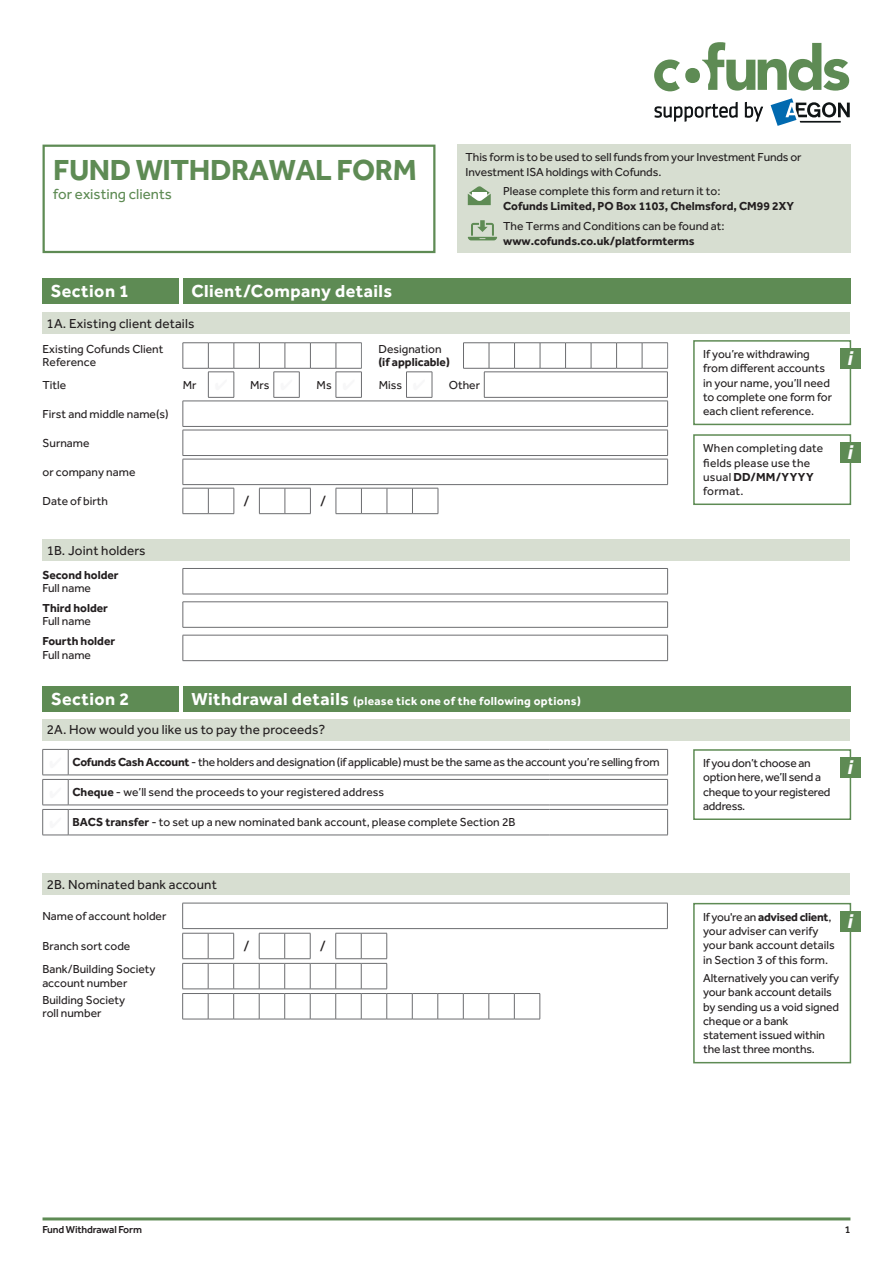
<style>
.page{position:relative;width:893px;height:1263px;background:#fff}
.page>*{position:absolute;margin:0;border:0;box-sizing:border-box;transform-origin:0 0}
.t1{font:700 30px "Effra";letter-spacing:-.015em;color:#5e8b54}
.t2{font:italic 700 20.7px "Effra";color:#fff}
.t3{font:700 18px "Effra";letter-spacing:.025em;color:#fff}
.t4{font:15px "Effra";color:#5e8b54}
.t5{font:15px "Effra";color:#231f20}
.t6{font:13.5px "Effra";letter-spacing:.01em;color:#231f20}
.t7{font:12px/14.2px "Effra";color:#231f20}
.t8{font:12px/14.2px "Effra";letter-spacing:-.02em;color:#231f20}
.t9{font:700 12px "Effra";color:#231f20}
.t10{font:12px/14.2px "Effra";letter-spacing:.02em;color:#231f20}
.t11{font:700 12px "Effra";letter-spacing:.025em;color:#fff}
.t12{font:500 10.5px "Effra";letter-spacing:-.015em;color:#231f20}
.s1{color:#f7f7f8}
.s2{font-size:18px}
.s3{font-weight:700}
</style>
<div class="page">
<hr style="left:43px;top:1217px;width:807px;height:3px;background:#5e8b54">
<svg style="left:702px;top:42px;width:147px;height:49px"></svg>
<svg style="left:654px;top:60px;width:26px;height:31px"></svg>
<div style="left:685px;top:68px;width:15px;height:15px;background:#5e8b54;border-radius:50%"></div>
<svg style="left:771px;top:98px;width:79px;height:28px"></svg>
<svg style="left:655px;top:102px;width:108px;height:20px"></svg>
<div style="left:457px;top:145px;width:393px;height:108px;background:#d7ded1"></div>
<svg style="left:468px;top:186px;width:23px;height:19px"></svg>
<svg style="left:468px;top:220px;width:29px;height:20px"></svg>
<div style="left:43px;top:145px;width:392px;height:108px;border:2px solid #5e8b54"></div>
<div style="left:183px;top:279px;width:667px;height:25px;background:#5e8b54"></div>
<div style="left:42px;top:279px;width:136px;height:25px;background:#5e8b54"></div>
<div style="left:42px;top:313px;width:808px;height:21px;background:#d7ded1"></div>
<div style="left:693px;top:340px;width:158px;height:85px;border:2px solid #5e8b54"></div>
<div style="left:840px;top:348px;width:21px;height:20px;background:#5e8b54"></div>
<svg style="left:182px;top:342px;width:486px;height:172px"></svg>
<svg style="left:182px;top:568px;width:486px;height:26px"></svg>
<hr style="left:183px;top:594px;width:485px;height:1px;background:#6c6d70">
<hr style="left:183px;top:601px;width:485px;height:1px;background:#6c6d70">
<svg style="left:182px;top:602px;width:486px;height:25px"></svg>
<hr style="left:183px;top:627px;width:485px;height:1px;background:#6c6d70">
<svg style="left:182px;top:635px;width:486px;height:26px"></svg>
<hr style="left:183px;top:660px;width:485px;height:1px;background:#6c6d70">
<div style="left:43px;top:539px;width:807px;height:22px;background:#d7ded1"></div>
<div style="left:43px;top:719px;width:807px;height:21px;background:#d7ded1"></div>
<div style="left:43px;top:873px;width:807px;height:22px;background:#d7ded1"></div>
<div style="left:693px;top:749px;width:158px;height:71px;border:2px solid #5e8b54"></div>
<div style="left:840px;top:758px;width:21px;height:20px;background:#5e8b54"></div>
<div style="left:693px;top:903px;width:158px;height:160px;border:2px solid #5e8b54"></div>
<div style="left:840px;top:911px;width:21px;height:20px;background:#5e8b54"></div>
<div style="left:43px;top:686px;width:136px;height:26px;background:#5e8b54"></div>
<div style="left:183px;top:686px;width:667px;height:26px;background:#5e8b54"></div>
<svg style="left:69px;top:774px;width:598px;height:61px"></svg>
<hr style="left:68px;top:775px;width:482px;height:1px;background:#6c6d70">
<hr style="left:550px;top:775px;width:118px;height:1px;background:#6c6d70">
<hr style="left:550px;top:779px;width:118px;height:1px;background:#6c6d70">
<hr style="left:68px;top:805px;width:482px;height:1px;background:#6c6d70">
<hr style="left:550px;top:805px;width:118px;height:1px;background:#6c6d70">
<hr style="left:550px;top:809px;width:118px;height:1px;background:#6c6d70">
<svg style="left:667px;top:750px;width:1px;height:85px"></svg>
<hr style="left:68px;top:835px;width:482px;height:1px;background:#6c6d70">
<hr style="left:550px;top:835px;width:118px;height:1px;background:#6c6d70">
<hr style="left:68px;top:749px;width:482px;height:1px;background:#6c6d70">
<hr style="left:550px;top:749px;width:118px;height:1px;background:#6c6d70">
<hr style="left:68px;top:779px;width:482px;height:1px;background:#6c6d70">
<hr style="left:68px;top:809px;width:482px;height:1px;background:#6c6d70">
<svg style="left:42px;top:749px;width:27px;height:87px"></svg>
<svg style="left:182px;top:903px;width:486px;height:117px"></svg>
<div style="left:693px;top:434px;width:158px;height:71px;border:2px solid #5e8b54"></div>
<div style="left:840px;top:442px;width:21px;height:21px;background:#5e8b54"></div>
<h1 class="t1" style="left:53px;top:151px;width:365px">FUND WITHDRAWAL FORM</h1>
<p class="t4" style="left:53px;top:185px;width:120px">for existing clients</p>
<h3 class="t3" style="left:51px;top:280px;width:80px">Section 1</h3>
<h3 class="t3" style="left:191px;top:280px;width:202px">Client/Company details</h3>
<p class="t6" style="left:47px;top:315px;width:149px">1A. Existing client details</p>
<p class="t7" style="left:466px;top:149px;width:337px;line-height:15px">This form is to be used to sell funds from your Investment Funds or<br>Investment ISA holdings with Cofunds.</p>
<p class="t7" style="left:503px;top:184px;width:219px">Please complete this form and return it to:</p>
<p class="t9" style="left:503px;top:199px;width:292px">Cofunds Limited, PO Box 1103, Chelmsford, CM99 2XY</p>
<p class="t7" style="left:503px;top:218px;width:223px">The Terms and Conditions can be found at:</p>
<p class="t9" style="left:503px;top:233px;width:193px">www.cofunds.co.uk/platformterms</p>
<p class="t7" style="left:43px;top:342px;width:122px;line-height:13.5px">Existing Cofunds Client<br>Reference</p>
<p class="t7" style="left:378px;top:341px;width:65px">Designation</p>
<p class="t9" style="left:378px;top:355px;width:73px">(if applicable)</p>
<p class="t7" style="left:43px;top:377px;width:25px">Title</p>
<p class="t7" style="left:183px;top:377px;width:46px">Mr <span class="s1">✔</span></p>
<p class="t7" style="left:250px;top:377px;width:44px">Mrs <span class="s1">✔</span></p>
<p class="t7" style="left:317px;top:377px;width:40px">Ms <span class="s1">✔</span></p>
<p class="t7" style="left:379px;top:377px;width:48px">Miss <span class="s1">✔</span></p>
<p class="t7" style="left:449px;top:377px;width:33px">Other</p>
<p class="t7" style="left:43px;top:406px;width:128px">First and middle name(s)</p>
<p class="t7" style="left:43px;top:435px;width:49px">Surname</p>
<p class="t7" style="left:43px;top:465px;width:94px">or company name</p>
<p class="t7" style="left:43px;top:494px;width:67px">Date of birth</p>
<p class="t5" style="left:244px;top:492px;width:8px">/</p>
<p class="t5" style="left:320px;top:492px;width:8px">/</p>
<p class="t6" style="left:47px;top:542px;width:100px">1B. Joint holders</p>
<p class="t9" style="left:43px;top:567px;width:78px">Second holder</p>
<p class="t7" style="left:43px;top:580px;width:50px">Full name</p>
<p class="t9" style="left:43px;top:600px;width:67px">Third holder</p>
<p class="t7" style="left:43px;top:614px;width:50px">Full name</p>
<p class="t9" style="left:43px;top:634px;width:74px">Fourth holder</p>
<p class="t7" style="left:43px;top:647px;width:50px">Full name</p>
<h3 class="t3" style="left:51px;top:688px;width:80px">Section 2</h3>
<p class="t11" style="left:191px;top:694px;width:391px"><span class="s2">Withdrawal details</span> (please tick one of the following options)</p>
<p class="t6" style="left:47px;top:722px;width:280px">2A. How would you like us to pay the proceeds?</p>
<p class="t8" style="left:49px;top:755px;width:612px"><span class="s1">✔</span> <span class="s3">Cofunds Cash Account</span> - the holders and designation (if applicable) must be the same as the account you’re selling from</p>
<p class="t7" style="left:49px;top:785px;width:336px"><span class="s1">✔</span> <span class="s3">Cheque</span> - we’ll send the proceeds to your registered address</p>
<p class="t7" style="left:49px;top:815px;width:468px"><span class="s1">✔</span> <span class="s3">BACS transfer</span> - to set up a new nominated bank account, please complete Section 2B</p>
<p class="t6" style="left:47px;top:876px;width:172px">2B. Nominated bank account</p>
<p class="t7" style="left:42px;top:908px;width:126px">Name of account holder</p>
<p class="t7" style="left:42px;top:939px;width:90px">Branch sort code</p>
<p class="t5" style="left:243px;top:937px;width:8px">/</p>
<p class="t5" style="left:320px;top:937px;width:8px">/</p>
<p class="t7" style="left:42px;top:962px;width:115px;line-height:13.5px">Bank/Building Society account number</p>
<p class="t7" style="left:42px;top:993px;width:84px;line-height:13.5px">Building Society roll number</p>
<p class="t7" style="left:703px;top:347px;width:130px">If you’re withdrawing from different accounts in your name, you’ll need to complete one form for each client reference.</p>
<h2 class="t2" style="left:847px;top:345px;width:7px">i</h2>
<p class="t10" style="left:703px;top:441px;width:122px">When completing date fields please use the usual <span class="s3">DD/MM/YYYY </span>format.</p>
<h2 class="t2" style="left:847px;top:439px;width:7px">i</h2>
<p class="t8" style="left:703px;top:756px;width:129px">If you don’t choose an option here, we’ll send a cheque to your registered address.</p>
<h2 class="t2" style="left:847px;top:755px;width:7px">i</h2>
<p class="t7" style="left:703px;top:910px;width:133px">If you're an <span class="s3">advised client</span>, your adviser can verify your bank account details in Section 3 of this form.</p>
<p class="t7" style="left:703px;top:971px;width:137px">Alternatively you can verify your bank account details by sending us a void signed cheque or a bank statement issued within the last three months.</p>
<h2 class="t2" style="left:847px;top:908px;width:7px">i</h2>
<p class="t12" style="left:43px;top:1223px;width:101px">Fund Withdrawal Form</p>
<p class="t12" style="left:845px;top:1223px;width:7px">1</p>
</div>
